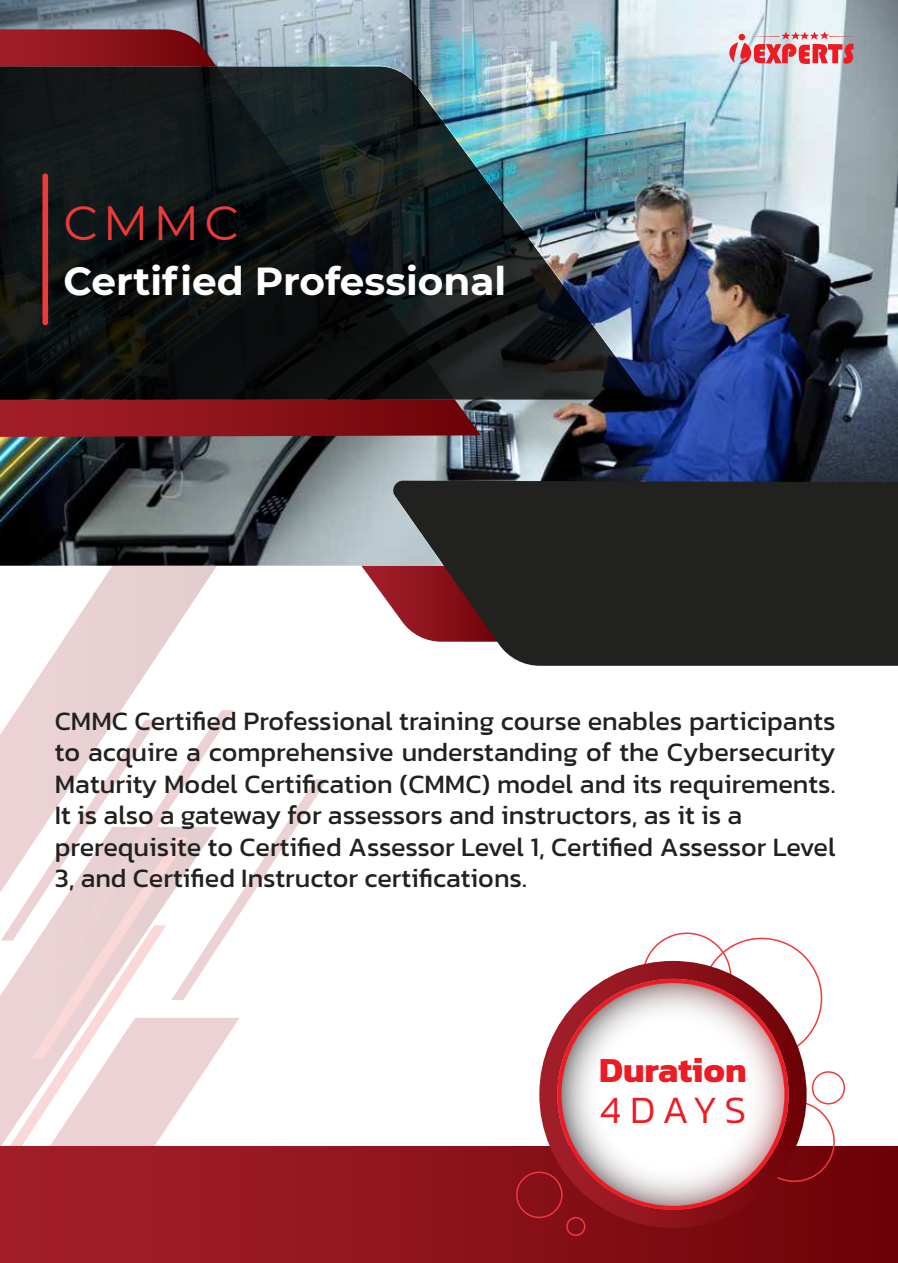
<style>
.page{position:relative;width:898px;height:1263px;background:#fff}
.page>*{position:absolute;margin:0;border:0;box-sizing:border-box;transform-origin:0 0}
.t1{font:48px "Montserrat";color:#ef3a3a}
.t2{font:300 39.3px "Kanit";letter-spacing:.17em;color:#ed1c24}
.t3{font:700 39px "Montserrat";color:#fff}
.t4{font:700 35.7px "Kanit";color:#ed1c24}
.t5{font:27px/31.5px "Kanit";color:#212120}
</style>
<div class="page">
<svg style="left:361px;top:566px;width:26px;height:35px"></svg>
<svg style="left:387px;top:566px;width:510px;height:100px;fill:#212120"></svg>
<img style="left:0;top:0;width:897px;height:566px">
<svg style="left:0;top:66px;width:216px;height:334px;fill:#101616"></svg>
<svg style="left:0;top:400px;width:481px;height:37px"></svg>
<svg style="left:0;top:29px;width:216px;height:37px"></svg>
<img style="left:216px;top:65px;width:432px;height:335px">
<div style="left:0;top:1146px;width:897px;height:117px;background:linear-gradient(to right,#a6212c,#6f0308)"></div>
<svg style="left:0;top:566px;width:217px;height:261px"></svg>
<svg style="left:29px;top:710px;width:205px;height:10px"></svg>
<svg style="left:1px;top:720px;width:327px;height:427px"></svg>
<svg style="left:42px;top:173px;width:6px;height:153px"></svg>
<div style="left:516px;top:1171px;width:46px;height:47px;border:2px solid #ef3a3a;border-radius:50%"></div>
<div style="left:566px;top:1217px;width:19px;height:19px;border:2px solid #ef3a3a;border-radius:50%"></div>
<div style="left:811px;top:1071px;width:33px;height:33px;border:2px solid #ef3a3a;border-radius:50%"></div>
<svg style="left:539px;top:961px;width:267px;height:267px"></svg>
<svg style="left:557px;top:979px;width:231px;height:231px"></svg>
<svg style="left:727px;top:31px;width:131px;height:34px"></svg>
<h1 class="t1" style="left:64px;top:190px;width:177px">CMMC</h1>
<h3 class="t3" style="left:64px;top:253px;width:444px">Certified Professional</h3>
<p class="t5" style="left:55px;top:704px;width:782px">CMMC Certified Professional training course enables participants to acquire a comprehensive understanding of the Cybersecurity Maturity Model Certification (CMMC) model and its requirements.<br>It is also a gateway for assessors and instructors, as it is a prerequisite to Certified Assessor Level 1, Certified Assessor Level 3, and Certified Instructor certifications.</p>
<h3 class="t4" style="left:599px;top:1042px;width:149px">Duration</h3>
<h2 class="t2" style="left:599px;top:1082px;width:148px">4DAYS</h2>
</div>
